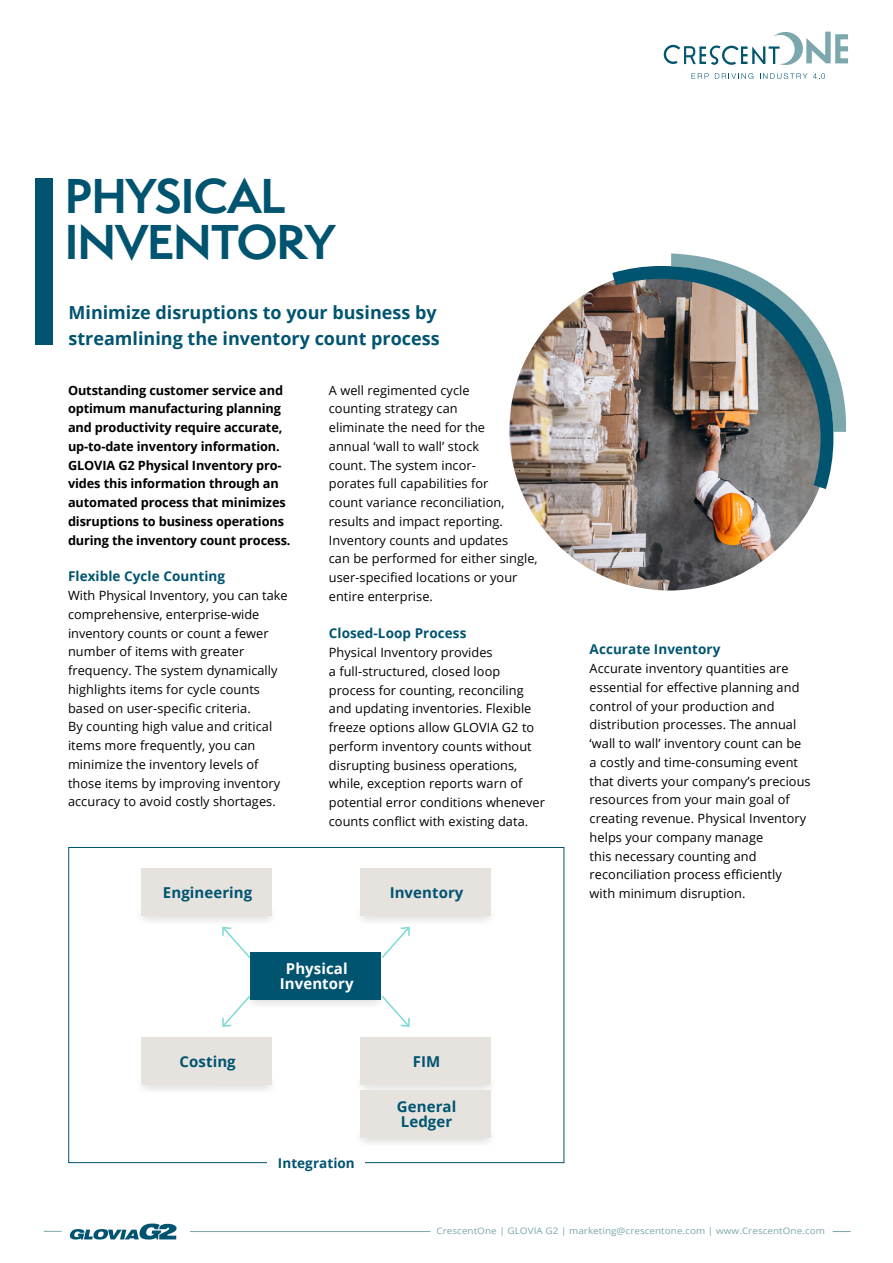
<style>
.page{position:relative;width:893px;height:1263px;background:#fff}
.page>*{position:absolute;margin:0;border:0;box-sizing:border-box;transform-origin:0 0}
.t1{font:700 45px/46.2px "Semplicita Pro";letter-spacing:-.02em;color:#005470}
.t2{font:700 18px/25.5px "Open Sans";color:#005470}
.t3{font:700 15px/15px "Open Sans";letter-spacing:.005em;color:#005470}
.t4{font:700 15px/15px "Open Sans";letter-spacing:.005em;color:#fff;text-align:center}
.t5{font:700 13.5px "Open Sans";letter-spacing:.005em;color:#005470}
.t6{font:12.75px/18.8px "Open Sans";letter-spacing:.005em;color:#000}
.t7{font:700 12.75px/18.8px "Open Sans";letter-spacing:-.01em;color:#000}
.t8{font:9px "Open Sans";letter-spacing:.005em;color:#7ca7ad;scale:1.1 1}
</style>
<div class="page">
<svg style="left:833px;top:1231px;width:18px;height:1px"></svg>
<svg style="left:44px;top:1231px;width:18px;height:1px"></svg>
<svg style="left:691px;top:73px;width:18px;height:6px"></svg>
<svg style="left:715px;top:73px;width:38px;height:6px"></svg>
<svg style="left:760px;top:73px;width:47px;height:6px"></svg>
<svg style="left:813px;top:73px;width:12px;height:6px"></svg>
<svg style="left:664px;top:32px;width:184px;height:33px"></svg>
<hr style="left:190px;top:1231px;width:241px;height:1px;background:#7ca7ad">
<svg style="left:69px;top:1223px;width:108px;height:16px"></svg>
<img style="left:509px;top:270px;width:321px;height:320px;border-radius:160px">
<svg style="left:671px;top:253px;width:175px;height:179px"></svg>
<img style="left:612px;top:266px;width:221px;height:223px">
<div style="left:35px;top:179px;width:18px;height:166px;background:#005470"></div>
<div style="left:135px;top:905px;width:144px;height:20px;background:#000;opacity:.8"></div>
<div style="left:142px;top:868px;width:130px;height:48px;background:#e6e3df"></div>
<div style="left:354px;top:905px;width:144px;height:20px;background:#000;opacity:.8"></div>
<div style="left:361px;top:868px;width:130px;height:48px;background:#e6e3df"></div>
<div style="left:244px;top:989px;width:144px;height:19px;background:#000;opacity:.8"></div>
<div style="left:251px;top:952px;width:130px;height:47px;background:#005470"></div>
<div style="left:135px;top:1075px;width:144px;height:19px;background:#000;opacity:.8"></div>
<div style="left:142px;top:1038px;width:130px;height:47px;background:#e6e3df"></div>
<div style="left:354px;top:1075px;width:144px;height:19px;background:#000;opacity:.8"></div>
<div style="left:361px;top:1038px;width:130px;height:47px;background:#e6e3df"></div>
<div style="left:354px;top:1127px;width:144px;height:20px;background:#000;opacity:.8"></div>
<div style="left:361px;top:1090px;width:130px;height:48px;background:#e6e3df"></div>
<svg style="left:222px;top:926px;width:29px;height:34px"></svg>
<svg style="left:381px;top:926px;width:29px;height:32px"></svg>
<svg style="left:222px;top:994px;width:30px;height:33px"></svg>
<svg style="left:380px;top:994px;width:30px;height:33px"></svg>
<h1 class="t1" style="left:65px;top:172px;width:272px">PHYSICAL<br>INVENTORY</h1>
<h2 class="t2" style="left:69px;top:299px;width:373px">Minimize disruptions to your business by streamlining the inventory count process</h2>
<p class="t7" style="left:68px;top:380px;width:224px">Outstanding customer service and optimum manufacturing planning and productivity require accurate, up-to-date inventory information.<br>GLOVIA G2 Physical Inventory pro&shy;vides this information through an automated process that minimizes disruptions to business operations during the inventory count process.</p>
<p class="t5" style="left:68px;top:567px;width:159px">Flexible Cycle Counting</p>
<p class="t6" style="left:68px;top:586px;width:221px">With Physical Inventory, you can take comprehensive, enterprise-wide inventory counts or count a fewer number of items with greater frequency. The system dynamically highlights items for cycle counts based on user-specific criteria.<br>By counting high value and critical items more frequently, you can minimize the inventory levels of those items by improving inventory accuracy to avoid costly shortages.</p>
<p class="t6" style="left:329px;top:380px;width:210px">A well regimented cycle<br>counting strategy can<br>eliminate the need for the<br>annual ‘wall to wall’ stock<br>count. The system incor-<br>porates full capabilities for<br>count variance reconciliation, results and impact reporting.<br>Inventory counts and updates<br>can be performed for either single, user-specified locations or your entire enterprise.</p>
<p class="t5" style="left:329px;top:624px;width:139px">Closed-Loop Process</p>
<p class="t6" style="left:329px;top:643px;width:218px">Physical Inventory provides<br>a full-structured, closed loop process for counting, reconciling and updating inventories. Flexible freeze options allow GLOVIA G2 to perform inventory counts without disrupting business operations, while, exception reports warn of potential error conditions whenever counts conflict with existing data.</p>
<p class="t5" style="left:590px;top:640px;width:132px">Accurate Inventory</p>
<p class="t6" style="left:590px;top:659px;width:223px">Accurate inventory quantities are essential for effective planning and control of your production and distribution processes. The annual ‘wall to wall’ inventory count can be a costly and time-consuming event that diverts your company’s precious resources from your main goal of creating revenue. Physical Inventory helps your company manage<br>this necessary counting and reconciliation process efficiently with minimum disruption.</p>
<p class="t3" style="left:163px;top:884px;width:91px">Engineering</p>
<p class="t3" style="left:390px;top:884px;width:75px">Inventory</p>
<p class="t4" style="left:280px;top:960px;width:75px">Physical<br>Inventory</p>
<p class="t3" style="left:180px;top:1054px;width:58px">Costing</p>
<p class="t3" style="left:413px;top:1054px;width:29px">FIM</p>
<p class="t3" style="left:397px;top:1099px;width:61px">General<br>Ledger</p>
<p class="t5" style="left:278px;top:1153px;width:78px">Integration</p>
<p class="t8" style="left:436px;top:1224px;width:355px">CrescentOne | GLOVIA G2 | marketing@crescentone.com | www.CrescentOne.com</p>
</div>
